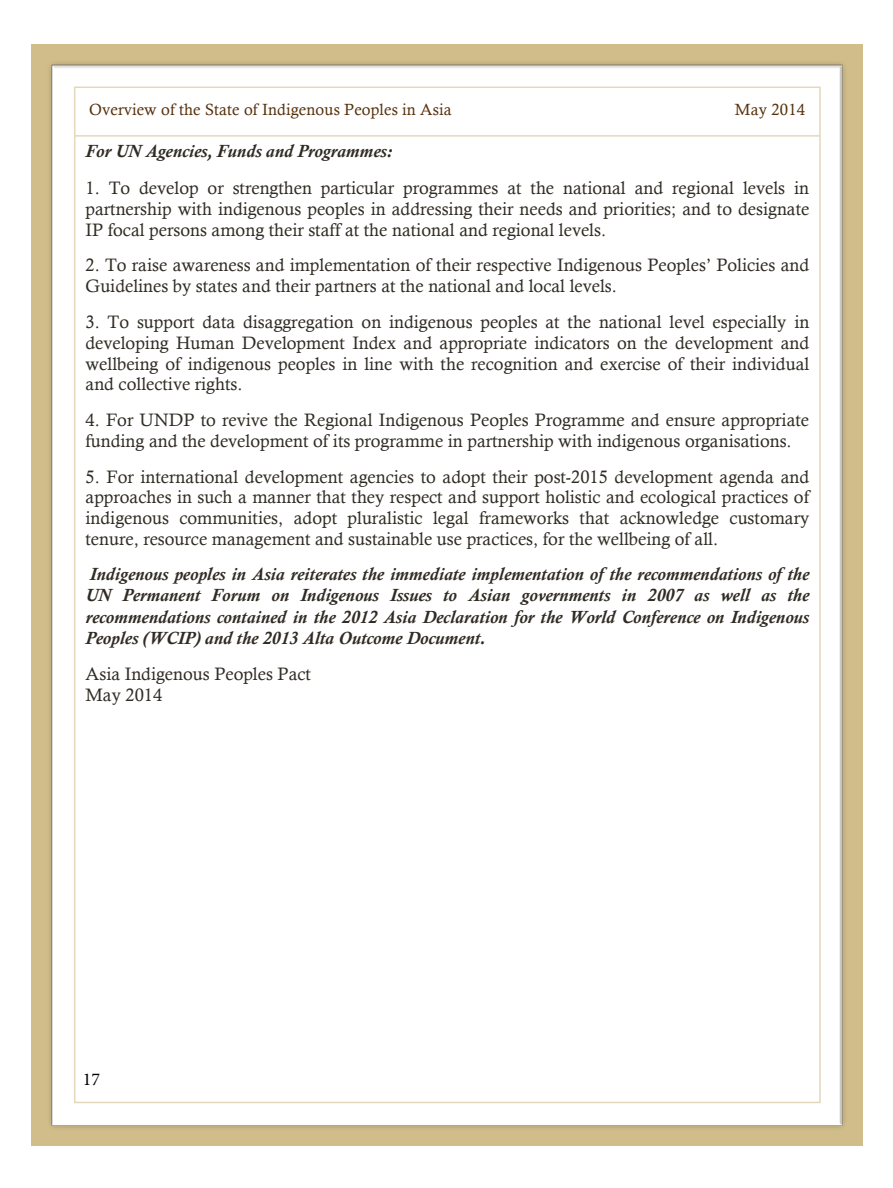
<style>
.page{position:relative;width:893px;height:1188px;background:#fff}
.page>*{position:absolute;margin:0;border:0;box-sizing:border-box;transform-origin:0 0}
.t1{font:18px/20.7px "Calisto";color:#302c24;text-align:justify}
.t2{font:italic 700 18px/21.3px "Calisto";color:#302c24;text-align:justify}
.t3{font:18px "Minion Pro";color:#000}
.t4{font:16.2px "Calisto";letter-spacing:.01em;color:#56310b}
</style>
<div class="page">
<div style="left:32px;top:44px;width:831px;height:1102px;background:#d1bd8a"></div>
<div style="left:49px;top:63px;width:796px;height:1065px;background:#fff"></div>
<hr style="left:75px;top:135px;width:745px;height:2px;background:#e4d8bc">
<div style="left:793px;top:1061px;width:22px;height:25px;background:#fff"></div>
<div style="left:83px;top:742px;width:732px;height:330px;background:#fff"></div>
<p class="t4" style="left:89px;top:100px;width:364px">Overview of the State of Indigenous Peoples in Asia</p>
<p class="t4" style="left:735px;top:100px;width:72px">May 2014</p>
<p class="t2" style="left:86px;top:141px;width:308px">For UN Agencies, Funds and Programmes:</p>
<p class="t1" style="left:86px;top:177px;width:725px">1. To develop or strengthen particular programmes at the national and regional levels in partnership with indigenous peoples in addressing their needs and priorities; and to designate IP focal persons among their staff at the national and regional levels.</p>
<p class="t1" style="left:86px;top:254px;width:725px">2. To raise awareness and implementation of their respective Indigenous Peoples’ Policies and<br>Guidelines by states and their partners at the national and local levels.</p>
<p class="t1" style="left:86px;top:311px;width:725px">3. To support data disaggregation on indigenous peoples at the national level especially in developing Human Development Index and appropriate indicators on the development and wellbeing of indigenous peoples in line with the recognition and exercise of their individual and collective rights.</p>
<p class="t1" style="left:86px;top:409px;width:725px">4. For UNDP to revive the Regional Indigenous Peoples Programme and ensure appropriate funding and the development of its programme in partnership with indigenous organisations.</p>
<p class="t1" style="left:86px;top:466px;width:725px">5. For international development agencies to adopt their post-2015 development agenda and approaches in such a manner that they respect and support holistic and ecological practices of indigenous communities, adopt pluralistic legal frameworks that acknowledge customary tenure, resource management and sustainable use practices, for the wellbeing of all.</p>
<p class="t2" style="left:86px;top:564px;width:725px">Indigenous peoples in Asia reiterates the immediate implementation of the recommendations of the UN Permanent Forum on Indigenous Issues to Asian governments in 2007 as well as the recommendations contained in the 2012 Asia Declaration for the World Conference on Indigenous Peoples (WCIP) and the 2013 Alta Outcome Document.</p>
<p class="t1" style="left:86px;top:663px;width:227px">Asia Indigenous Peoples Pact<br>May 2014</p>
<p class="t3" style="left:83px;top:1067px;width:19px">17</p>
</div>
